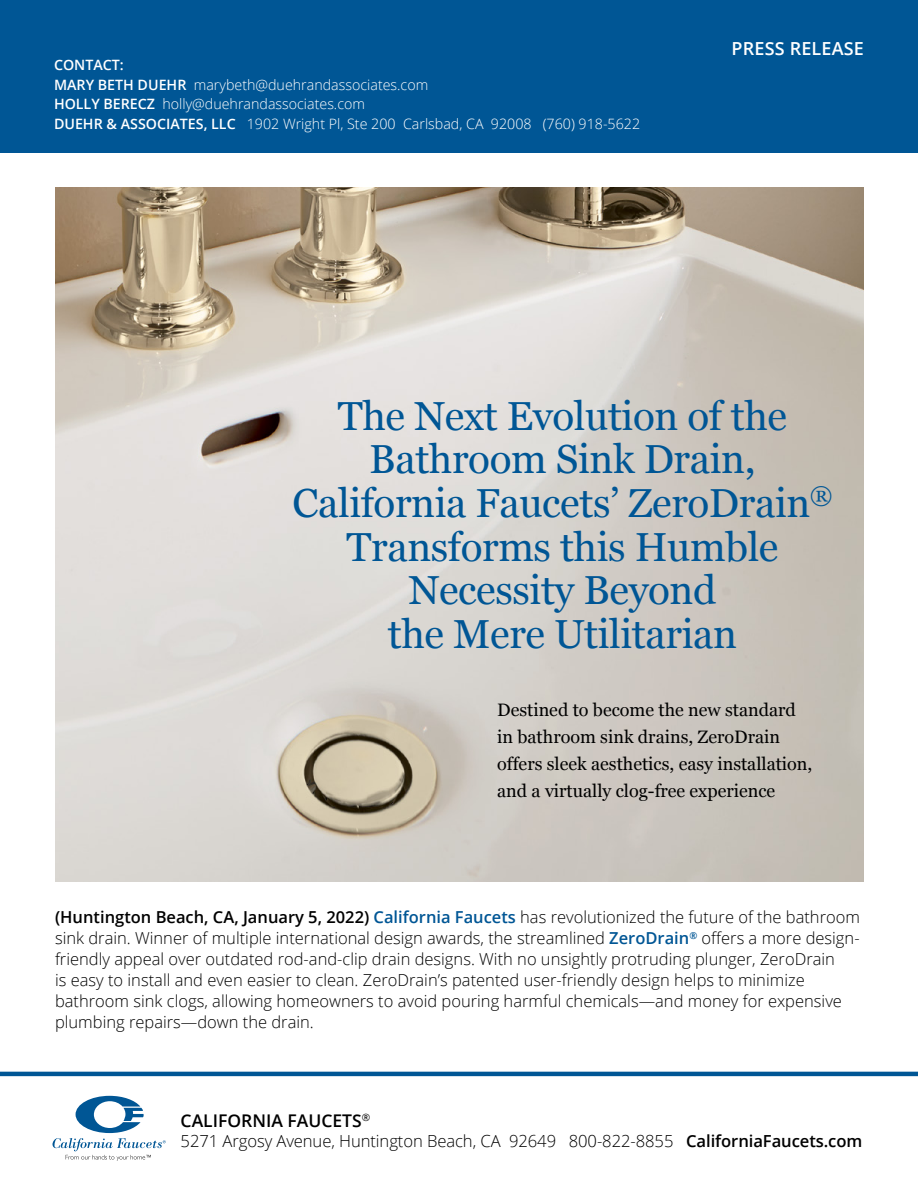
<style>
.page{position:relative;width:918px;height:1188px;background:#fff}
.page>*{position:absolute;margin:0;border:0;box-sizing:border-box;transform-origin:0 0}
.t1{font:40.5px/43.7px "Georgia";letter-spacing:-.01em;color:#005695;text-align:center}
.t2{font:18px/27px "Georgia";color:#000}
.t3{font:600 18px "Open Sans";letter-spacing:.01em;color:#fff}
.t4{font:600 17.55px "Open Sans";color:#000}
.t5{font:300 16.65px "Open Sans";letter-spacing:-.005em;color:#000}
.t6{font:300 16.5px/21px "Open Sans";color:#000}
.t7{font:300 14.25px/19.5px "Open Sans";color:#fff}
.s1{font-weight:600}
.s2{font-weight:600;color:#005695}
</style>
<div class="page">
<div style="left:0;top:0;width:918px;height:153px;background:#005695"></div>
<svg style="left:53px;top:1096px;width:113px;height:65px"></svg>
<hr style="left:0;top:1072px;width:918px;height:4px;background:#005695">
<img style="left:55px;top:187px;width:809px;height:695px">
<p class="t7" style="left:54px;top:55px;width:588px"><span class="s1">CONTACT:<br>MARY BETH DUEHR</span> marybeth@duehrandassociates.com<br><span class="s1">HOLLY BERECZ</span> holly@duehrandassociates.com<br><span class="s1">DUEHR &amp; ASSOCIATES, LLC</span> 1902 Wright Pl, Ste 200 Carlsbad, CA 92008 (760) 918-5622</p>
<p class="t3" style="left:732px;top:36px;width:134px">PRESS RELEASE</p>
<h1 class="t1" style="left:293px;top:392px;width:541px">The Next Evolution of the<br>Bathroom Sink Drain,<br>California Faucets’ ZeroDrain<sup>®<br></sup>Transforms this Humble<br>Necessity Beyond<br>the Mere Utilitarian</h1>
<p class="t2" style="left:497px;top:695px;width:317px">Destined to become the new standard in bathroom sink drains, ZeroDrain offers sleek aesthetics, easy installation, and a virtually clog-free experience</p>
<p class="t6" style="left:55px;top:906px;width:807px"><span class="s1">(Huntington Beach, CA, January 5, 2022)</span> <span class="s2">California Faucets</span> has revolutionized the future of the bathroom sink drain. Winner of multiple international design awards, the streamlined <span class="s2">ZeroDrain</span><sup>®</sup> offers a more design&shy;friendly appeal over outdated rod-and-clip drain designs. With no unsightly protruding plunger, ZeroDrain<br>is easy to install and even easier to clean. ZeroDrain’s patented user-friendly design helps to minimize bathroom sink clogs, allowing homeowners to avoid pouring harmful chemicals—and money for expensive plumbing repairs—down the drain.</p>
<p class="t4" style="left:181px;top:1108px;width:191px">CALIFORNIA FAUCETS<sup>®</sup></p>
<p class="t5" style="left:181px;top:1129px;width:683px">5271 Argosy Avenue, Huntington Beach, CA 92649 800-822-8855 <span class="s1">CaliforniaFaucets.com</span></p>
</div>
